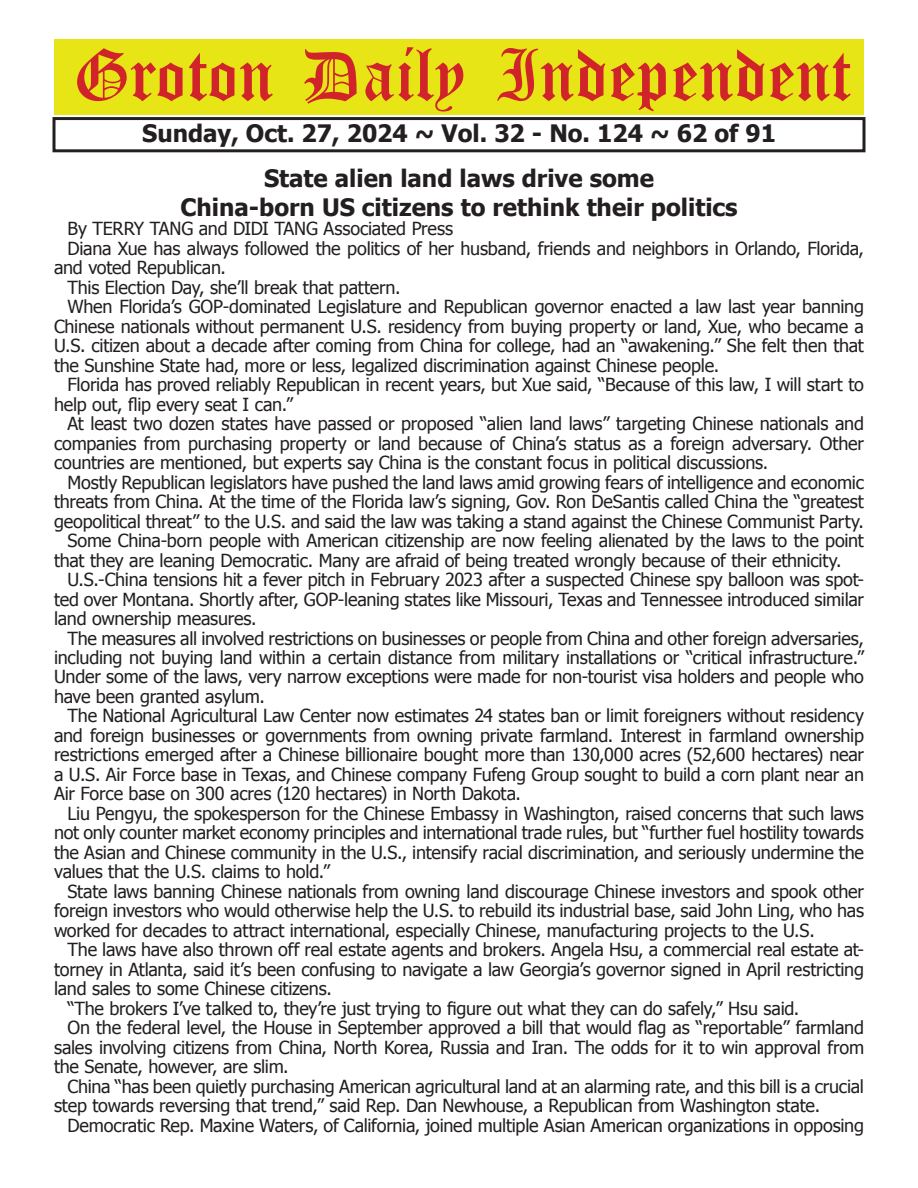
<style>
.page{position:relative;width:918px;height:1188px;background:#fff}
.page>*{position:absolute;margin:0;border:0;box-sizing:border-box;transform-origin:0 0}
.t1{font:54px "Old English Five";color:#d1232a}
.t2{font:700 24px/28.8px "Tahoma";color:#231f20;text-align:center}
.t3{font:18px "Tahoma";letter-spacing:-.015em;color:#231f20}
</style>
<div class="page">
<div style="left:52px;top:117px;width:814px;height:35px;border:3px solid #231f20"></div>
<div style="left:54px;top:40px;width:810px;height:75px;background:#e7e515"></div>
<h1 class="t1" style="left:73px;top:50px;width:779px">Groton Daily Independent</h1>
<h2 class="t2" style="left:142px;top:117px;width:635px">Sunday, Oct. 27, 2024 ~ Vol. 32 - No. 124 ~ 62 of 91</h2>
<h2 class="t2" style="left:181px;top:162px;width:559px">State alien land laws drive some<br>China-born US citizens to rethink their politics</h2>
<p class="t3" style="left:68px;top:217px;width:387px">By TERRY TANG and DIDI TANG Associated Press</p>
<p class="t3" style="left:68px;top:236px;width:798px">Diana Xue has always followed the politics of her husband, friends and neighbors in Orlando, Florida,</p>
<p class="t3" style="left:54px;top:256px;width:174px">and voted Republican.</p>
<p class="t3" style="left:68px;top:275px;width:334px">This Election Day, she’ll break that pattern.</p>
<p class="t3" style="left:68px;top:294px;width:798px">When Florida’s GOP-dominated Legislature and Republican governor enacted a law last year banning</p>
<p class="t3" style="left:54px;top:314px;width:811px">Chinese nationals without permanent U.S. residency from buying property or land, Xue, who became a</p>
<p class="t3" style="left:54px;top:333px;width:811px">U.S. citizen about a decade after coming from China for college, had an “awakening.” She felt then that</p>
<p class="t3" style="left:54px;top:353px;width:667px">the Sunshine State had, more or less, legalized discrimination against Chinese people.</p>
<p class="t3" style="left:68px;top:372px;width:798px">Florida has proved reliably Republican in recent years, but Xue said, “Because of this law, I will start to</p>
<p class="t3" style="left:54px;top:392px;width:241px">help out, flip every seat I can.”</p>
<p class="t3" style="left:68px;top:411px;width:798px">At least two dozen states have passed or proposed “alien land laws” targeting Chinese nationals and</p>
<p class="t3" style="left:54px;top:431px;width:811px">companies from purchasing property or land because of China’s status as a foreign adversary. Other</p>
<p class="t3" style="left:54px;top:450px;width:716px">countries are mentioned, but experts say China is the constant focus in political discussions.</p>
<p class="t3" style="left:68px;top:470px;width:798px">Mostly Republican legislators have pushed the land laws amid growing fears of intelligence and economic</p>
<p class="t3" style="left:54px;top:489px;width:811px">threats from China. At the time of the Florida law’s signing, Gov. Ron DeSantis called China the “greatest</p>
<p class="t3" style="left:54px;top:509px;width:811px">geopolitical threat” to the U.S. and said the law was taking a stand against the Chinese Communist Party.</p>
<p class="t3" style="left:68px;top:528px;width:798px">Some China-born people with American citizenship are now feeling alienated by the laws to the point</p>
<p class="t3" style="left:54px;top:548px;width:789px">that they are leaning Democratic. Many are afraid of being treated wrongly because of their ethnicity.</p>
<p class="t3" style="left:68px;top:567px;width:798px">U.S.-China tensions hit a fever pitch in February 2023 after a suspected Chinese spy balloon was spot-</p>
<p class="t3" style="left:54px;top:587px;width:812px">ted over Montana. Shortly after, GOP-leaning states like Missouri, Texas and Tennessee introduced similar</p>
<p class="t3" style="left:54px;top:606px;width:204px">land ownership measures.</p>
<p class="t3" style="left:68px;top:626px;width:798px">The measures all involved restrictions on businesses or people from China and other foreign adversaries,</p>
<p class="t3" style="left:54px;top:645px;width:812px">including not buying land within a certain distance from military installations or “critical infrastructure.”</p>
<p class="t3" style="left:54px;top:665px;width:812px">Under some of the laws, very narrow exceptions were made for non-tourist visa holders and people who</p>
<p class="t3" style="left:54px;top:684px;width:212px">have been granted asylum.</p>
<p class="t3" style="left:68px;top:704px;width:798px">The National Agricultural Law Center now estimates 24 states ban or limit foreigners without residency</p>
<p class="t3" style="left:54px;top:723px;width:812px">and foreign businesses or governments from owning private farmland. Interest in farmland ownership</p>
<p class="t3" style="left:54px;top:743px;width:812px">restrictions emerged after a Chinese billionaire bought more than 130,000 acres (52,600 hectares) near</p>
<p class="t3" style="left:54px;top:762px;width:812px">a U.S. Air Force base in Texas, and Chinese company Fufeng Group sought to build a corn plant near an</p>
<p class="t3" style="left:54px;top:782px;width:469px">Air Force base on 300 acres (120 hectares) in North Dakota.</p>
<p class="t3" style="left:68px;top:801px;width:798px">Liu Pengyu, the spokesperson for the Chinese Embassy in Washington, raised concerns that such laws</p>
<p class="t3" style="left:54px;top:821px;width:811px">not only counter market economy principles and international trade rules, but “further fuel hostility towards</p>
<p class="t3" style="left:54px;top:840px;width:812px">the Asian and Chinese community in the U.S., intensify racial discrimination, and seriously undermine the</p>
<p class="t3" style="left:54px;top:860px;width:278px">values that the U.S. claims to hold.”</p>
<p class="t3" style="left:68px;top:879px;width:798px">State laws banning Chinese nationals from owning land discourage Chinese investors and spook other</p>
<p class="t3" style="left:54px;top:899px;width:812px">foreign investors who would otherwise help the U.S. to rebuild its industrial base, said John Ling, who has</p>
<p class="t3" style="left:54px;top:918px;width:762px">worked for decades to attract international, especially Chinese, manufacturing projects to the U.S.</p>
<p class="t3" style="left:68px;top:938px;width:798px">The laws have also thrown off real estate agents and brokers. Angela Hsu, a commercial real estate at-</p>
<p class="t3" style="left:54px;top:957px;width:812px">torney in Atlanta, said it’s been confusing to navigate a law Georgia’s governor signed in April restricting</p>
<p class="t3" style="left:54px;top:977px;width:279px">land sales to some Chinese citizens.</p>
<p class="t3" style="left:68px;top:996px;width:733px">“The brokers I’ve talked to, they’re just trying to figure out what they can do safely,” Hsu said.</p>
<p class="t3" style="left:68px;top:1016px;width:798px">On the federal level, the House in September approved a bill that would flag as “reportable” farmland</p>
<p class="t3" style="left:54px;top:1035px;width:812px">sales involving citizens from China, North Korea, Russia and Iran. The odds for it to win approval from</p>
<p class="t3" style="left:54px;top:1055px;width:236px">the Senate, however, are slim.</p>
<p class="t3" style="left:68px;top:1074px;width:798px">China “has been quietly purchasing American agricultural land at an alarming rate, and this bill is a crucial</p>
<p class="t3" style="left:54px;top:1094px;width:768px">step towards reversing that trend,” said Rep. Dan Newhouse, a Republican from Washington state.</p>
<p class="t3" style="left:68px;top:1113px;width:798px">Democratic Rep. Maxine Waters, of California, joined multiple Asian American organizations in opposing</p>
</div>
